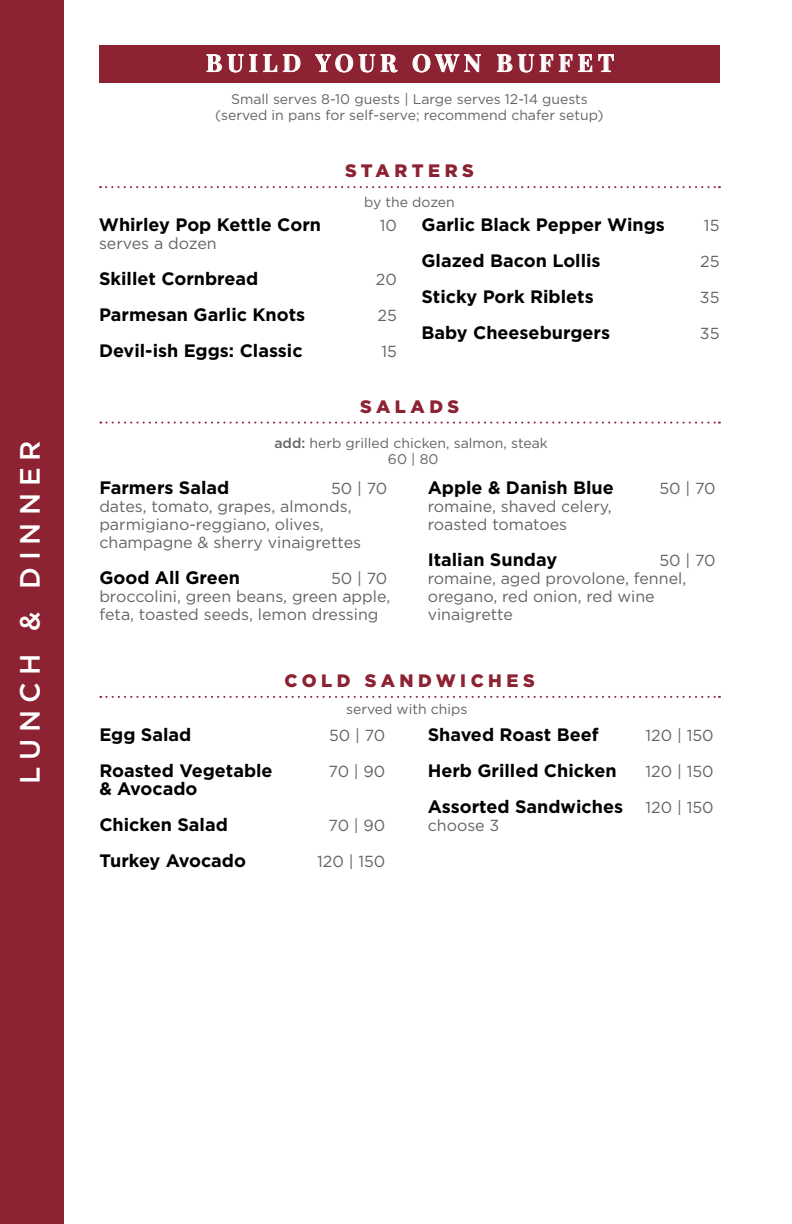
<style>
.page{position:relative;width:792px;height:1224px;background:#fff}
.page>*{position:absolute;margin:0;border:0;box-sizing:border-box;transform-origin:0 0}
.t1{font:500 28px "Gotham";letter-spacing:.25em;color:#fff}
.t2{font:700 24px "Playfair Display SC";letter-spacing:.21em;color:#fff}
.t3{font:700 18px/36px "Gotham";color:#000}
.t4{font:900 18px "Gotham";letter-spacing:.25em;color:#8c2232}
.t5{font:16px/18px "Gotham";color:#636466}
.t6{font:14px/16px "Gotham";color:#636466;text-align:center}
.s1{font-weight:500}
.s2{font-weight:400;font-size:16px;color:#636466}
</style>
<div class="page">
<div style="left:0;top:0;width:63px;height:1224px;background:#8c2232"></div>
<svg style="left:100px;top:186px;width:620px;height:2px"></svg>
<svg style="left:100px;top:696px;width:620px;height:2px"></svg>
<svg style="left:100px;top:422px;width:620px;height:2px"></svg>
<div style="left:99px;top:45px;width:621px;height:37px;background:#8c2232"></div>
<svg style="left:206px;top:54px;width:95px;height:19px"></svg>
<svg style="left:315px;top:54px;width:38px;height:19px"></svg>
<svg style="left:359px;top:54px;width:39px;height:19px"></svg>
<svg style="left:412px;top:54px;width:69px;height:19px"></svg>
<svg style="left:497px;top:54px;width:117px;height:19px"></svg>
<h1 class="t1" style="left:11px;top:784px;width:345px;rotate:-90deg">LUNCH &amp; DINNER</h1>
<h2 class="t2" style="left:206px;top:48px;width:409px">BUILD YOUR OWN BUFFET</h2>
<p class="t6" style="left:215px;top:91px;width:390px">Small serves 8-10 guests | Large serves 12-14 guests (served in pans for self-serve; recommend chafer setup)</p>
<p class="t4" style="left:345px;top:158px;width:130px">STARTERS</p>
<p class="t6" style="left:364px;top:194px;width:92px">by the dozen</p>
<p class="t3" style="left:99px;top:207px;width:224px">Whirley Pop Kettle Corn</p>
<p class="t5" style="left:380px;top:216px;width:19px">10</p>
<p class="t5" style="left:99px;top:234px;width:119px">serves a dozen</p>
<p class="t3" style="left:99px;top:261px;width:161px">Skillet Cornbread</p>
<p class="t5" style="left:376px;top:270px;width:23px">20</p>
<p class="t3" style="left:99px;top:297px;width:208px">Parmesan Garlic Knots</p>
<p class="t5" style="left:378px;top:306px;width:21px">25</p>
<p class="t3" style="left:99px;top:333px;width:205px">Devil-ish Eggs: Classic</p>
<p class="t5" style="left:381px;top:342px;width:17px">15</p>
<p class="t3" style="left:422px;top:207px;width:245px">Garlic Black Pepper Wings</p>
<p class="t5" style="left:704px;top:216px;width:17px">15</p>
<p class="t3" style="left:422px;top:243px;width:181px">Glazed Bacon Lollis</p>
<p class="t5" style="left:700px;top:252px;width:21px">25</p>
<p class="t3" style="left:422px;top:279px;width:174px">Sticky Pork Riblets</p>
<p class="t5" style="left:700px;top:288px;width:21px">35</p>
<p class="t3" style="left:422px;top:315px;width:190px">Baby Cheeseburgers</p>
<p class="t5" style="left:700px;top:324px;width:21px">35</p>
<p class="t4" style="left:360px;top:394px;width:101px">SALADS</p>
<p class="t6" style="left:274px;top:434px;width:275px"><span class="s1">add:</span> herb grilled chicken, salmon, steak<br>60 | 80</p>
<p class="t3" style="left:99px;top:469px;width:132px">Farmers Salad</p>
<p class="t5" style="left:99px;top:479px;width:290px;text-indent:232px">50 | 70 dates, tomato, grapes, almonds, parmigiano-reggiano, olives, champagne &amp; sherry vinaigrettes</p>
<p class="t3" style="left:99px;top:559px;width:142px">Good All Green</p>
<p class="t5" style="left:99px;top:569px;width:292px;text-indent:232px">50 | 70 broccolini, green beans, green apple, feta, toasted seeds, lemon dressing</p>
<p class="t3" style="left:428px;top:469px;width:188px">Apple &amp; Danish Blue</p>
<p class="t5" style="left:659px;top:479px;width:58px">50 | 70</p>
<p class="t5" style="left:428px;top:497px;width:186px">romaine, shaved celery, roasted tomatoes</p>
<p class="t3" style="left:428px;top:541px;width:131px">Italian Sunday</p>
<p class="t5" style="left:428px;top:551px;width:289px;text-indent:232px">50 | 70 romaine, aged provolone, fennel, oregano, red onion, red wine vinaigrette</p>
<p class="t4" style="left:285px;top:668px;width:252px">COLD SANDWICHES</p>
<p class="t6" style="left:346px;top:701px;width:123px">served with chips</p>
<p class="t3" style="left:99px;top:716px;width:93px">Egg Salad</p>
<p class="t5" style="left:329px;top:726px;width:58px">50 | 70</p>
<p class="t3" style="left:99px;top:752px;width:175px">Roasted Vegetable</p>
<p class="t5" style="left:328px;top:762px;width:58px">70 | 90</p>
<p class="t3" style="left:99px;top:770px;width:130px">&amp; Avocado<br>Chicken Salad</p>
<p class="t5" style="left:328px;top:816px;width:58px">70 | 90</p>
<p class="t3" style="left:99px;top:842px;width:148px">Turkey Avocado</p>
<p class="t5" style="left:317px;top:852px;width:70px">120 | 150</p>
<p class="t3" style="left:428px;top:716px;width:172px">Shaved Roast Beef</p>
<p class="t5" style="left:646px;top:726px;width:70px">120 | 150</p>
<p class="t3" style="left:428px;top:752px;width:190px">Herb Grilled Chicken</p>
<p class="t5" style="left:646px;top:762px;width:70px">120 | 150</p>
<p class="t3" style="left:428px;top:788px;width:288px">Assorted Sandwiches <span class="s2">120 | 150</span></p>
<p class="t5" style="left:428px;top:816px;width:73px">choose 3</p>
</div>
